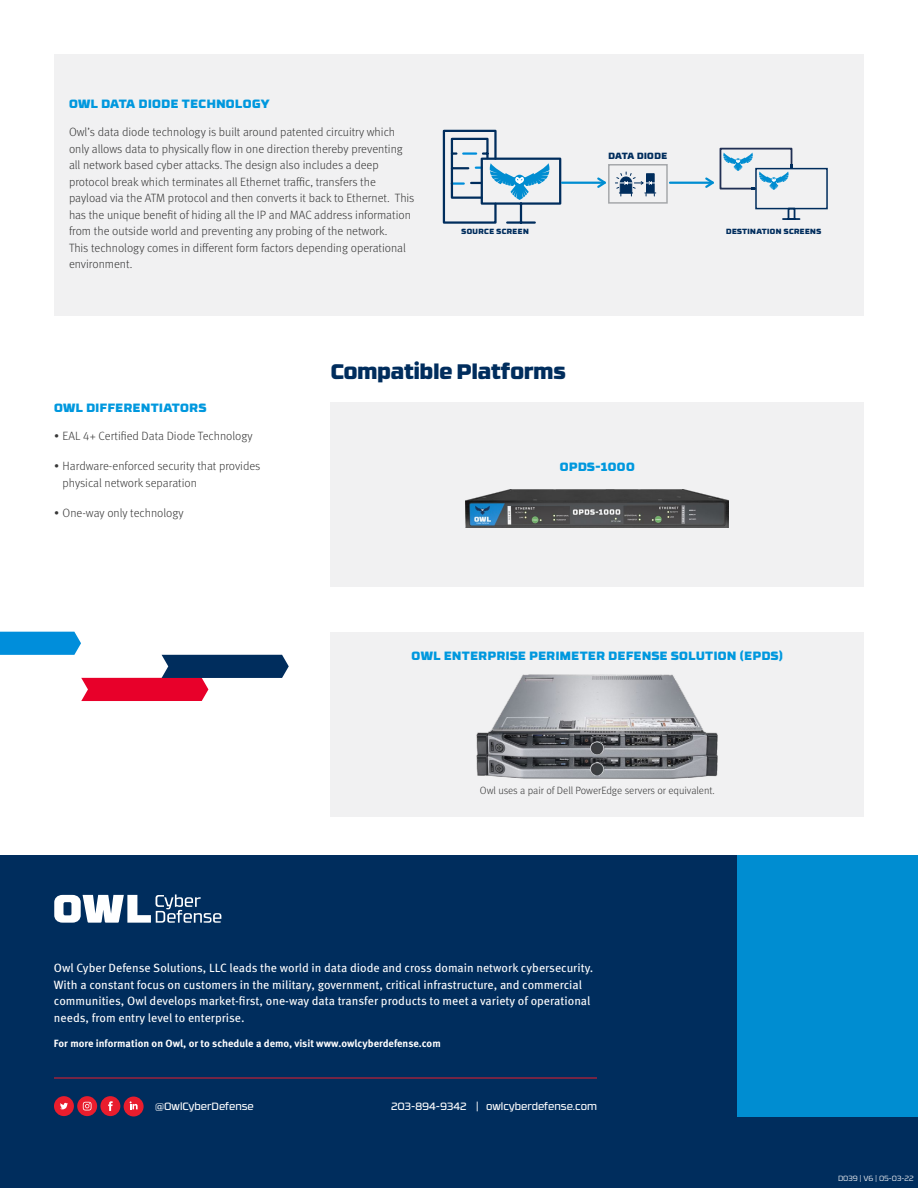
<style>
.page{position:relative;width:918px;height:1188px;background:#fff}
.page>*{position:absolute;margin:0;border:0;box-sizing:border-box;transform-origin:0 0}
.t1{font:900 21px "RB No 3.1";color:#002d5d}
.t2{font:300 12px/16.5px "Meta Pro";color:#373737}
.t3{font:12px/16.5px "Meta Pro";color:#fff}
.t4{font:900 12px "RB No 3.1";letter-spacing:.04em;color:#0098de}
.t5{font:700 10.5px "Meta Pro";color:#fff}
.t6{font:10.5px "RB No 3.1";color:#fff}
.t7{font:300 10.5px "Meta Pro";color:#373737}
.t8{font:900 9px "RB No 3.1";letter-spacing:.05em;color:#002d5d}
.t9{font:900 7.5px "RB No 3.1";letter-spacing:.05em;color:#002d5d}
.t10{font:300 7.5px "RB No 3.1";color:#fff}
</style>
<div class="page">
<div style="left:0;top:855px;width:918px;height:333px;background:#002d5d"></div>
<div style="left:737px;top:855px;width:181px;height:261px;background:#008dd1"></div>
<div style="left:54px;top:1096px;width:20px;height:20px;background:#e91d2d;border-radius:50%"></div>
<svg style="left:60px;top:1103px;width:8px;height:6px"></svg>
<svg style="left:77px;top:1096px;width:20px;height:20px"></svg>
<svg style="left:83px;top:1102px;width:9px;height:8px"></svg>
<div style="left:100px;top:1096px;width:20px;height:20px;background:#e91d2d;border-radius:50%"></div>
<svg style="left:108px;top:1101px;width:5px;height:10px"></svg>
<div style="left:124px;top:1097px;width:20px;height:19px;background:#e91d2d;border-radius:50%"></div>
<svg style="left:130px;top:1101px;width:8px;height:8px"></svg>
<svg style="left:54px;top:895px;width:167px;height:28px"></svg>
<hr style="left:54px;top:1078px;width:543px;height:1px;background:#e91d2d">
<svg style="left:0;top:632px;width:289px;height:69px"></svg>
<div style="left:331px;top:402px;width:533px;height:185px;background:#f1f1f2"></div>
<img style="left:466px;top:489px;width:263px;height:39px">
<div style="left:331px;top:632px;width:533px;height:184px;background:#f1f1f2"></div>
<img style="left:476px;top:674px;width:242px;height:105px">
<div style="left:54px;top:54px;width:810px;height:261px;background:#f1f1f2"></div>
<svg style="left:595px;top:177px;width:11px;height:11px"></svg>
<hr style="left:562px;top:182px;width:43px;height:2px;background:#008dd1">
<svg style="left:703px;top:177px;width:11px;height:11px"></svg>
<hr style="left:670px;top:182px;width:43px;height:2px;background:#008dd1">
<div style="left:608px;top:164px;width:60px;height:40px;border:2px solid #a6a8ab"></div>
<svg style="left:615px;top:172px;width:41px;height:24px"></svg>
<div style="left:720px;top:148px;width:72px;height:42px;border:2px solid #213054"></div>
<div style="left:755px;top:168px;width:73px;height:41px;background:#f1f1f2;border:2px solid #002d5d"></div>
<svg style="left:781px;top:207px;width:20px;height:13px"></svg>
<svg style="left:442px;top:129px;width:120px;height:95px"></svg>
<svg style="left:723px;top:153px;width:70px;height:37px"></svg>
<p class="t4" style="left:69px;top:93px;width:202px">OWL DATA DIODE TECHNOLOGY</p>
<p class="t2" style="left:69px;top:123px;width:347px">Owl’s data diode technology is built around patented circuitry which only allows data to physically flow in one direction thereby preventing all network based cyber attacks. The design also includes a deep protocol break which terminates all Ethernet traffic, transfers the payload via the ATM protocol and then converts it back to Ethernet. This has the unique benefit of hiding all the IP and MAC address information from the outside world and preventing any probing of the network.<br>This technology comes in different form factors depending operational environment.</p>
<p class="t8" style="left:609px;top:148px;width:60px">DATA DIODE</p>
<p class="t9" style="left:462px;top:225px;width:69px">SOURCE SCREEN</p>
<p class="t9" style="left:726px;top:225px;width:97px">DESTINATION SCREENS</p>
<p class="t4" style="left:54px;top:397px;width:154px">OWL DIFFERENTIATORS</p>
<p class="t2" style="left:54px;top:427px;width:200px">• EAL 4+ Certified Data Diode Technology</p>
<p class="t2" style="left:63px;top:457px;width:199px;text-indent:-9px">• Hardware-enforced security that provides physical network separation</p>
<p class="t2" style="left:54px;top:504px;width:131px">• One-way only technology</p>
<h1 class="t1" style="left:331px;top:354px;width:237px">Compatible Platforms</h1>
<p class="t4" style="left:560px;top:456px;width:76px">OPDS-1000</p>
<p class="t4" style="left:412px;top:646px;width:373px">OWL ENTERPRISE PERIMETER DEFENSE SOLUTION (EPDS)</p>
<p class="t7" style="left:480px;top:783px;width:236px">Owl uses a pair of Dell PowerEdge servers or equivalent.</p>
<p class="t3" style="left:54px;top:959px;width:541px">Owl Cyber Defense Solutions, LLC leads the world in data diode and cross domain network cybersecurity.<br>With a constant focus on customers in the military, government, critical infrastructure, and commercial communities, Owl develops market-first, one-way data transfer products to meet a variety of operational needs, from entry level to enterprise.</p>
<p class="t5" style="left:54px;top:1036px;width:388px">For more information on Owl, or to schedule a demo, visit www.owlcyberdefense.com</p>
<p class="t6" style="left:155px;top:1098px;width:100px">@OwlCyberDefense</p>
<p class="t6" style="left:391px;top:1098px;width:207px">203-894-9342 | owlcyberdefense.com</p>
<p class="t10" style="left:838px;top:1173px;width:77px">D039 | V6 | 05-03-22</p>
</div>
